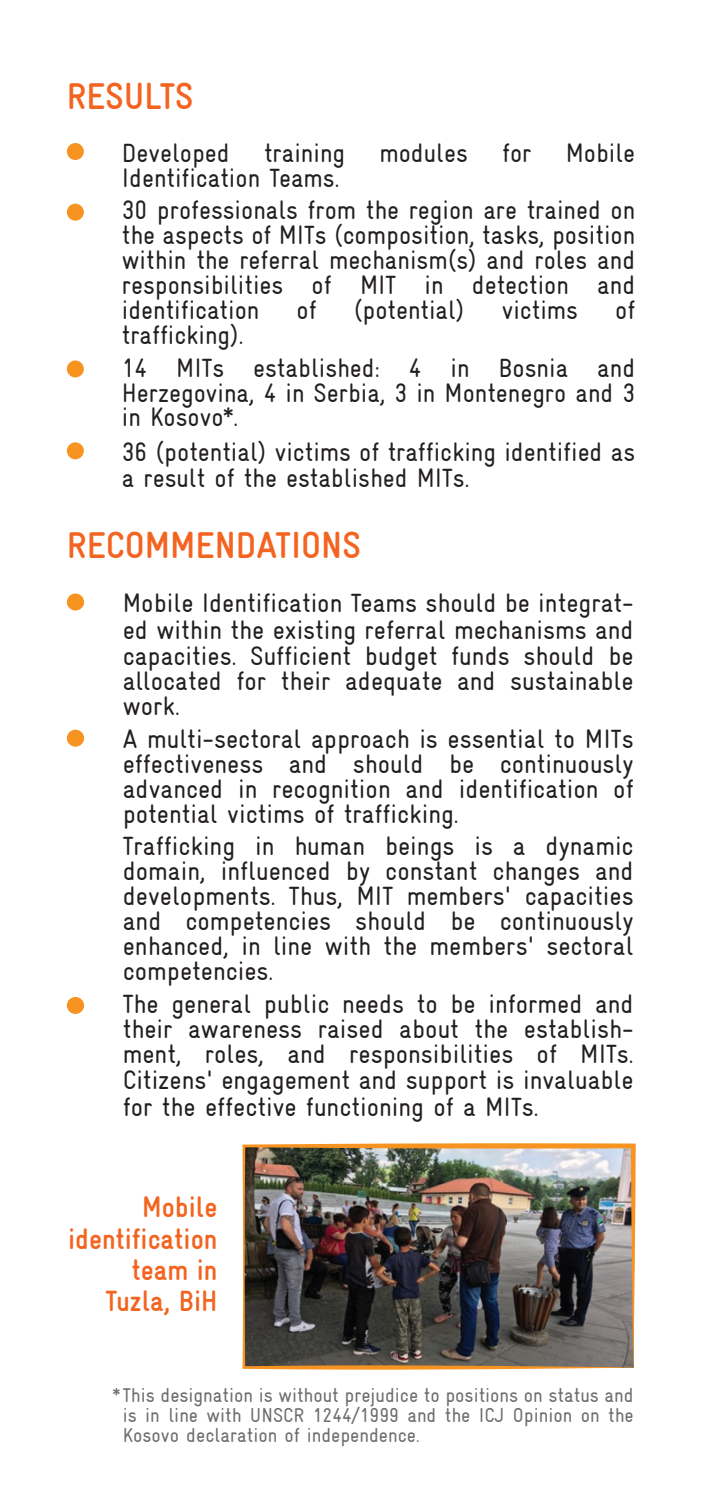
<style>
.page{position:relative;width:701px;height:1487px;background:#fff}
.page>*{position:absolute;margin:0;border:0;box-sizing:border-box;transform-origin:0 0}
.t1{font:700 condensed 37.5px "GIZ Gravur TT Cyr";color:#f36421}
.t2{font:700 condensed 29.5px/31.2px "GIZ Gravur TT Cyr";color:#f36421;text-align:right}
.t3{font:condensed 26.5px/25px "GIZ Gravur TT Cyr";color:#231f20;text-align:justify}
.t4{font:condensed 20px/20px "GIZ Gravur TT Cyr";color:#6c6d70;text-align:justify}
</style>
<div class="page">
<div style="left:67px;top:593px;width:17px;height:17px;background:#f79320;border-radius:50%"></div>
<div style="left:67px;top:730px;width:17px;height:17px;background:#f79320;border-radius:50%"></div>
<div style="left:67px;top:997px;width:17px;height:17px;background:#f79320;border-radius:50%"></div>
<div style="left:67px;top:360px;width:17px;height:17px;background:#f79320;border-radius:50%"></div>
<div style="left:67px;top:204px;width:17px;height:17px;background:#f79320;border-radius:50%"></div>
<div style="left:67px;top:442px;width:17px;height:17px;background:#f79320;border-radius:50%"></div>
<div style="left:67px;top:143px;width:17px;height:17px;background:#f79320;border-radius:50%"></div>
<img style="left:242px;top:1143px;width:393px;height:227px">
<h1 class="t1" style="left:67px;top:74px;width:128px">RESULTS</h1>
<p class="t3" style="left:122px;top:140px;width:109px">Developed</p>
<p class="t3" style="left:264px;top:140px;width:82px">training</p>
<p class="t3" style="left:379px;top:140px;width:90px">modules</p>
<p class="t3" style="left:502px;top:140px;width:31px">for</p>
<p class="t3" style="left:565px;top:140px;width:71px">Mobile</p>
<p class="t3" style="left:122px;top:161px;width:515px;line-height:32.5px">Identification Teams.<br>30 professionals from the region are trained on</p>
<p class="t3" style="left:122px;top:222px;width:515px">the aspects of MITs (composition, tasks, position within the referral mechanism(s) and roles and responsibilities of MIT in detection and identification</p>
<p class="t3" style="left:296px;top:297px;width:22px">of</p>
<p class="t3" style="left:354px;top:297px;width:112px">(potential)</p>
<p class="t3" style="left:502px;top:297px;width:78px">victims</p>
<p class="t3" style="left:615px;top:297px;width:22px">of</p>
<p class="t3" style="left:122px;top:318px;width:515px;line-height:32.5px">trafficking).<br>14 MITs established: 4 in Bosnia and</p>
<p class="t3" style="left:122px;top:380px;width:515px">Herzegovina, 4 in Serbia, 3 in Montenegro and 3 in Kosovo*.</p>
<p class="t3" style="left:122px;top:438px;width:515px;line-height:26.5px">36 (potential) victims of trafficking identified as a result of the established MITs.</p>
<h1 class="t1" style="left:67px;top:524px;width:296px">RECOMMENDATIONS</h1>
<p class="t3" style="left:123px;top:590px;width:512px;line-height:25.8px">Mobile Identification Teams should be integrat&shy;ed within the existing referral mechanisms and capacities. Sufficient budget funds should be allocated for their adequate and sustainable work.</p>
<p class="t3" style="left:123px;top:726px;width:512px">A multi-sectoral approach is essential to MITs effectiveness and should be continuously advanced in recognition and identification of potential victims of trafficking.</p>
<p class="t3" style="left:123px;top:833px;width:512px">Trafficking in human beings is a dynamic domain, influenced by constant changes and developments. Thus, MIT members' capacities and competencies should be continuously enhanced, in line with the members' sectoral competencies.</p>
<p class="t3" style="left:123px;top:990px;width:512px;line-height:25.8px">The general public needs to be informed and their awareness raised about the establish&shy;ment, roles, and responsibilities of MITs.<br>Citizens' engagement and support is invaluable for the effective functioning of a MITs.</p>
<p class="t2" style="left:68px;top:1191px;width:151px">Mobile identification team in<br>Tuzla, BiH</p>
<p class="t4" style="left:123px;top:1385px;width:512px;text-indent:-10px">*This designation is without prejudice to positions on status and is in line with UNSCR 1244/1999 and the ICJ Opinion on the Kosovo declaration of independence.</p>
</div>
